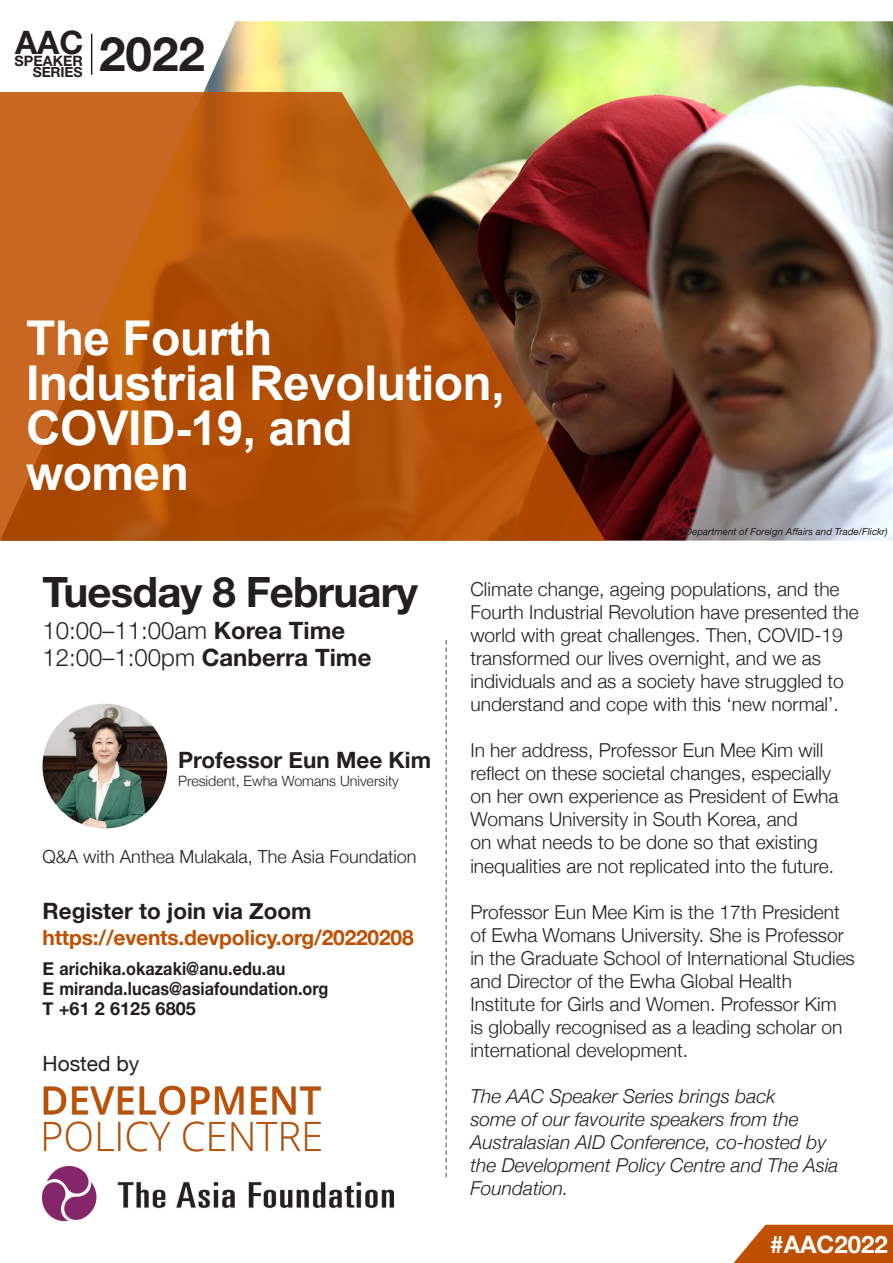
<style>
.page{position:relative;width:893px;height:1263px;background:#fff}
.page>*{position:absolute;margin:0;border:0;box-sizing:border-box;transform-origin:0 0}
.t1{font:700 48px/45px "Arial";letter-spacing:-.01em;color:#fff}
.t2{font:700 47.55px "Helvetica Neue LT Std";color:#231f20}
.heading_top{font:700 42px "Helvetica Neue LT Std";letter-spacing:-.02em;color:#231f20}
.t3{font:700 32.4px "Helvetica Neue LT Std";color:#231f20}
.heading_top-2{font:300 24px "Helvetica Neue LT Std";color:#231f20}
.t4{font:700 24px "Helvetica Neue";color:#fff}
.t5{font:700 22.5px "Helvetica Neue";color:#231f20}
.t6{font:700 21px "Helvetica Neue";letter-spacing:-.01em;color:#bf5000}
.t7{font:21px "Helvetica Neue";color:#231f20}
.t8{font:300 19.2px/23.1px "Helvetica Neue";color:#231f20}
.t9{font:italic 300 19.2px/23.1px "Helvetica Neue";color:#231f20}
.left_column_bold_b{font:700 18px "Helvetica Neue";letter-spacing:.005em;color:#231f20}
.t10{font:300 18px "Helvetica Neue";color:#231f20}
.t11{font:700 14.4px "Helvetica Neue LT Std";color:#231f20}
.t12{font:300 14.25px "Helvetica Neue";color:#231f20}
.t13{font:700 13.95px "Helvetica Neue LT Std";letter-spacing:-.01em;color:#231f20}
.t14{font:italic 9.75px "Helvetica Neue";color:#231f20}
.s1{font-weight:700}
</style>
<div class="page">
<img style="left:43px;top:1167px;width:351px;height:53px">
<img style="left:43px;top:1085px;width:278px;height:67px">
<img style="left:90px;top:21px;width:803px;height:520px">
<svg style="left:0;top:92px;width:605px;height:449px;background:#a85617"></svg>
<svg style="left:733px;top:1225px;width:160px;height:38px;background:#c5611a"></svg>
<svg style="left:445px;top:640px;width:2px;height:537px"></svg>
<hr style="left:91px;top:34px;width:1px;height:41px;background:#231f20">
<img style="left:43px;top:704px;width:124px;height:124px;border-radius:62px">
<p class="t3" style="left:15px;top:23px;width:70px">AAC</p>
<p class="t13" style="left:33px;top:64px;width:51px">SERIES</p>
<p class="t11" style="left:15px;top:52px;width:70px">SPEAKER</p>
<p class="t2" style="left:99px;top:25px;width:107px">2022</p>
<p class="t1" style="left:26px;top:318px;width:248px">The Fourth</p>
<p class="t1" style="left:26px;top:363px;width:480px">Industrial Revolution,<br>COVID-19, and women</p>
<p class="t14" style="left:683px;top:524px;width:206px">(Department of Foreign Affairs and Trade/Flickr)</p>
<p class="heading_top" style="left:43px;top:566px;width:377px">Tuesday 8 February</p>
<p class="heading_top-2" style="left:43px;top:616px;width:304px">10:00–11:00am <span class="s1">Korea Time</span></p>
<p class="heading_top-2" style="left:43px;top:643px;width:330px">12:00–1:00pm <span class="s1">Canberra Time</span></p>
<p class="t5" style="left:178px;top:743px;width:254px">Professor Eun Mee Kim</p>
<p class="t12" style="left:178px;top:769px;width:222px">President, Ewha Womans University</p>
<p class="t10" style="left:43px;top:842px;width:375px">Q&amp;A with Anthea Mulakala, The Asia Foundation</p>
<p class="t5" style="left:43px;top:894px;width:271px">Register to join via Zoom</p>
<p class="t6" style="left:43px;top:921px;width:373px">https://events.devpolicy.org/20220208</p>
<p class="left_column_bold_b" style="left:43px;top:955px;width:244px">E arichika.okazaki@anu.edu.au</p>
<p class="left_column_bold_b" style="left:43px;top:975px;width:287px">E miranda.lucas@asiafoundation.org</p>
<p class="left_column_bold_b" style="left:43px;top:995px;width:155px">T +61 2 6125 6805</p>
<p class="t7" style="left:43px;top:1048px;width:98px">Hosted by</p>
<p class="t8" style="left:470px;top:576px;width:390px">Climate change, ageing populations, and the Fourth Industrial Revolution have presented the world with great challenges. Then, COVID-19 transformed our lives overnight, and we as individuals and as a society have struggled to understand and cope with this ‘new normal’.</p>
<p class="t8" style="left:470px;top:737px;width:370px">In her address, Professor Eun Mee Kim will reflect on these societal changes, especially on her own experience as President of Ewha Womans University in South Korea, and<br>on what needs to be done so that existing inequalities are not replicated into the future.</p>
<p class="t8" style="left:470px;top:899px;width:386px">Professor Eun Mee Kim is the 17th President of Ewha Womans University. She is Professor in the Graduate School of International Studies and Director of the Ewha Global Health Institute for Girls and Women. Professor Kim<br>is globally recognised as a leading scholar on international development.</p>
<p class="t9" style="left:470px;top:1083px;width:370px">The AAC Speaker Series brings back<br>some of our favourite speakers from the Australasian AID Conference, co-hosted by the Development Policy Centre and The Asia Foundation.</p>
<p class="t4" style="left:770px;top:1226px;width:119px">#AAC2022</p>
</div>
